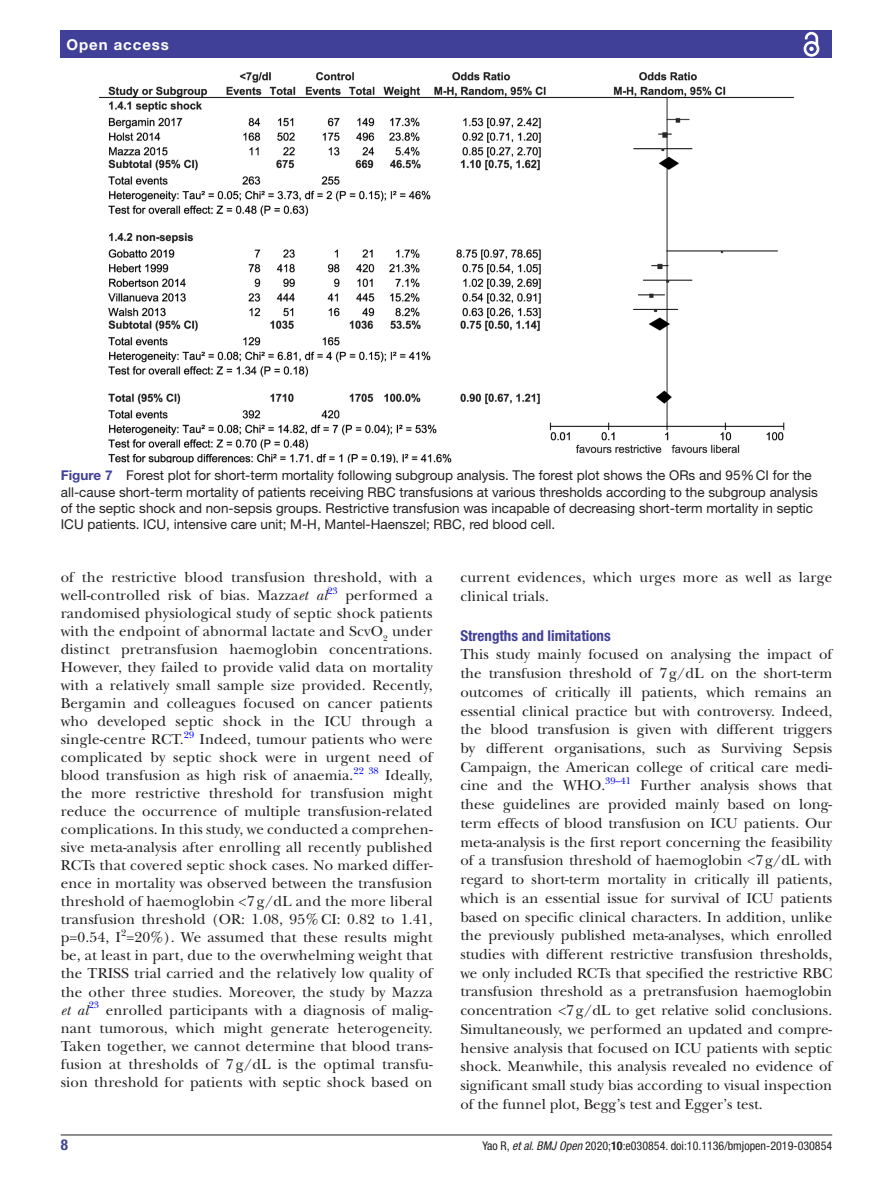
<style>
.page{position:relative;width:893px;height:1191px;background:#fff}
.page>*{position:absolute;margin:0;border:0;box-sizing:border-box;transform-origin:0 0}
.t1{font:15px/18px "New Baskerville";letter-spacing:.01em;color:#231f20;text-align:justify}
.t2{font:700 condensed 15px "Helvetica Neue LT Std";color:#414099}
.t3{font:700 15px "Helvetica Neue LT Std";letter-spacing:.065em;color:#fff}
.t4{font:italic 15px "New Baskerville";color:#231f20}
.t5{font:13.5px/16.2px "Helvetica Neue LT Std";color:#231f20}
.t6{font:condensed 12px "Helvetica Neue LT Std";color:#231f20}
.t7{font:9.9px "New Baskerville";letter-spacing:.01em;color:#00f}
.t8{font:9.9px "New Baskerville";color:#231f20}
.s1{font-weight:700;color:#414099}
.s2{font-style:italic}
.s3{font-weight:700}
</style>
<div class="page">
<hr style="left:61px;top:1134px;width:771px;height:1px;background:#231f20">
<div style="left:61px;top:31px;width:771px;height:27px;background:#414099"></div>
<svg style="left:803px;top:31px;width:17px;height:26px"></svg>
<img style="left:99px;top:73px;width:695px;height:389px">
<p class="t3" style="left:66px;top:35px;width:104px">Open access</p>
<p class="t5" style="left:61px;top:467px;width:759px"><span class="s1">Figure 7</span> Forest plot for short-term mortality following subgroup analysis. The forest plot shows the ORs and 95%CI for the all-cause short-term mortality of patients receiving RBC transfusions at various thresholds according to the subgroup analysis of the septic shock and non-sepsis groups. Restrictive transfusion was incapable of decreasing short-term mortality in septic ICU patients. ICU, intensive care unit; M-H, Mantel-Haenszel; RBC, red blood cell.</p>
<p class="t1" style="left:61px;top:568px;width:373px">of the restrictive blood transfusion threshold, with a well-controlled risk of bias. Mazza<span class="s2">et al</span></p>
<p class="t7" style="left:327px;top:584px;width:12px">23</p>
<p class="t1" style="left:61px;top:586px;width:373px;text-indent:285px">performed a randomised physiological study of septic shock patients with the endpoint of abnormal lactate and ScvO<sub>2</sub> under distinct pretransfusion haemoglobin concentrations.<br>However, they failed to provide valid data on mortality with a relatively small sample size provided. Recently, Bergamin and colleagues focused on cancer patients who developed septic shock in the ICU through a single-centre RCT.</p>
<p class="t7" style="left:184px;top:728px;width:12px">29</p>
<p class="t1" style="left:61px;top:730px;width:373px;text-indent:139px">Indeed, tumour patients who were complicated by septic shock were in urgent need of blood transfusion as high risk of anaemia.</p>
<p class="t7" style="left:354px;top:764px;width:27px">22 38</p>
<p class="t1" style="left:61px;top:766px;width:373px;text-indent:324px">Ideally, the more restrictive threshold for transfusion might reduce the occurrence of multiple transfusion-related complications. In this study, we conducted a comprehen&shy;sive meta-analysis after enrolling all recently published RCTs that covered septic shock cases. No marked differ&shy;ence in mortality was observed between the transfusion threshold of haemoglobin &lt;7 g/dL and the more liberal transfusion threshold (OR: 1.08, 95%CI: 0.82 to 1.41, p=0.54, I =20%). We assumed that these results might</p>
<p class="t8" style="left:121px;top:926px;width:7px">2</p>
<p class="t1" style="left:61px;top:946px;width:373px">be, at least in part, due to the overwhelming weight that the TRISS trial carried and the relatively low quality of the other three studies. Moreover, the study by Mazza</p>
<p class="t4" style="left:61px;top:1001px;width:29px">et al</p>
<p class="t7" style="left:89px;top:998px;width:12px">23</p>
<p class="t1" style="left:61px;top:1000px;width:373px;text-indent:45px">enrolled participants with a diagnosis of malig&shy;nant tumorous, which might generate heterogeneity.<br>Taken together, we cannot determine that blood trans&shy;fusion at thresholds of 7 g/dL is the optimal transfu&shy;sion threshold for patients with septic shock based on</p>
<p class="t1" style="left:460px;top:568px;width:373px;line-height:18.8px">current evidences, which urges more as well as large clinical trials.</p>
<p class="t2" style="left:460px;top:626px;width:152px">Strengths and limitations</p>
<p class="t1" style="left:460px;top:645px;width:373px;line-height:18.8px">This study mainly focused on analysing the impact of the transfusion threshold of 7g/dL on the short-term outcomes of critically ill patients, which remains an essential clinical practice but with controversy. Indeed, the blood transfusion is given with different triggers by different organisations, such as Surviving Sepsis Campaign, the American college of critical care medi&shy;cine and the WHO.<sup>39–41</sup></p>
<p class="t1" style="left:460px;top:776px;width:373px;line-height:18.8px;text-indent:180px">Further analysis shows that these guidelines are provided mainly based on long&shy;term effects of blood transfusion on ICU patients. Our meta-analysis is the first report concerning the feasibility of a transfusion threshold of haemoglobin &lt;7g/dL with regard to short-term mortality in critically ill patients, which is an essential issue for survival of ICU patients based on specific clinical characters. In addition, unlike the previously published meta-analyses, which enrolled studies with different restrictive transfusion thresholds, we only included RCTs that specified the restrictive RBC transfusion threshold as a pretransfusion haemoglobin concentration &lt;7g/dL to get relative solid conclusions.<br>Simultaneously, we performed an updated and compre&shy;hensive analysis that focused on ICU patients with septic shock. Meanwhile, this analysis revealed no evidence of significant small study bias according to visual inspection of the funnel plot, Begg’s test and Egger’s test.</p>
<p class="t2" style="left:61px;top:1135px;width:9px">8</p>
<p class="t6" style="left:482px;top:1138px;width:351px">Yao R, <span class="s2">et al</span>. <span class="s2">BMJ Open</span> 2020;<span class="s3">10</span>:e030854. doi:10.1136/bmjopen-2019-030854</p>
</div>
